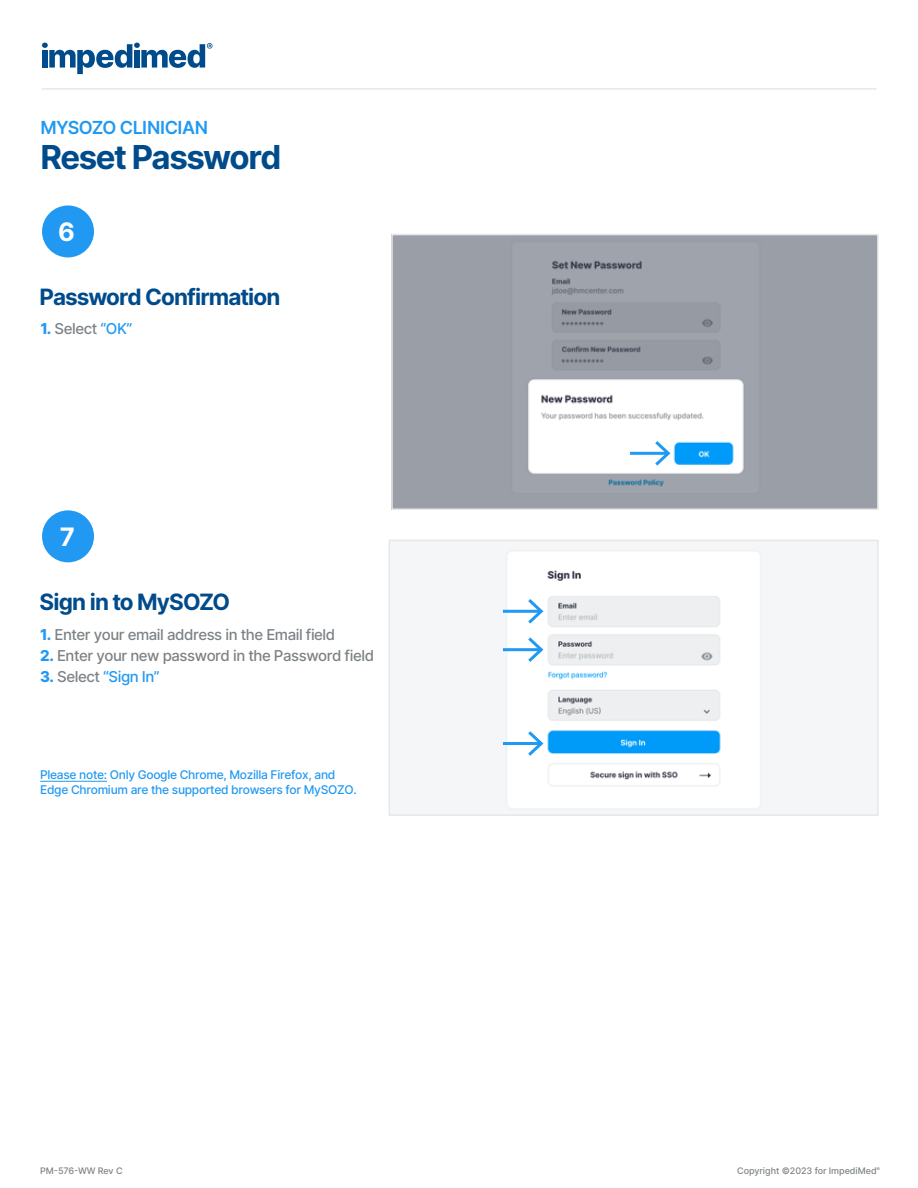
<style>
.page{position:relative;width:918px;height:1188px;background:#fff}
.page>*{position:absolute;margin:0;border:0;box-sizing:border-box;transform-origin:0 0}
.t1{font:700 33px "Inter";letter-spacing:-.045em;color:#004b8b}
.t2{font:700 25.35px "Inter";color:#fff}
.t3{font:700 22.5px "Inter";letter-spacing:-.04em;color:#004b8b}
.t4{font:600 18px "Inter";letter-spacing:-.025em;color:#2199f2}
.t5{font:500 15px "Inter";letter-spacing:-.03em;color:#7d8286}
.t6{font:500 15px "Inter";letter-spacing:-.03em;color:#2199f2}
.t7{font:500 12px/15px "Inter";letter-spacing:-.025em;color:#2199f2}
.t8{font:500 9px "Inter";letter-spacing:-.005em;color:#7d8286}
.s1{font-weight:800;color:#2199f2}
.s2{color:#2199f2}
.s3{font-weight:800}
.s4{color:#7d8286}
</style>
<div class="page">
<hr style="left:40px;top:781px;width:67px;height:1px;background:#2199f2">
<img style="left:394px;top:237px;width:482px;height:270px">
<div style="left:42px;top:205px;width:52px;height:52px;background:#2199f2;border-radius:50%"></div>
<div style="left:42px;top:510px;width:52px;height:52px;background:#2199f2;border-radius:50%"></div>
<hr style="left:42px;top:88px;width:834px;height:2px;background:#e6e7e8">
<svg style="left:42px;top:42px;width:171px;height:32px"></svg>
<img style="left:392px;top:543px;width:484px;height:270px">
<div style="left:389px;top:540px;width:490px;height:276px;border:2px solid #e6e7e8"></div>
<div style="left:391px;top:234px;width:488px;height:276px;border:2px solid #e6e7e8"></div>
<hr style="left:630px;top:452px;width:37px;height:3px;background:#2199f2">
<svg style="left:655px;top:441px;width:15px;height:25px"></svg>
<hr style="left:503px;top:610px;width:37px;height:3px;background:#2199f2">
<svg style="left:528px;top:599px;width:15px;height:25px"></svg>
<hr style="left:503px;top:648px;width:37px;height:3px;background:#2199f2">
<svg style="left:528px;top:637px;width:15px;height:25px"></svg>
<hr style="left:503px;top:742px;width:37px;height:3px;background:#2199f2">
<svg style="left:528px;top:731px;width:15px;height:25px"></svg>
<h3 class="t4" style="left:40px;top:116px;width:169px">MYSOZO CLINICIAN</h3>
<h1 class="t1" style="left:40px;top:137px;width:243px">Reset Password</h1>
<h2 class="t2" style="left:58px;top:216px;width:18px">6</h2>
<h3 class="t3" style="left:40px;top:283px;width:242px">Password Confirmation</h3>
<p class="t5" style="left:40px;top:319px;width:94px"><span class="s1">1.</span> Select <span class="s2">“OK”</span></p>
<h2 class="t2" style="left:60px;top:521px;width:17px">7</h2>
<h3 class="t3" style="left:40px;top:588px;width:192px">Sign in to MySOZO</h3>
<p class="t5" style="left:40px;top:626px;width:297px"><span class="s1">1.</span> Enter your email address in the Email field</p>
<p class="t5" style="left:40px;top:647px;width:335px"><span class="s1">2.</span> Enter your new password in the Password field</p>
<p class="t6" style="left:40px;top:668px;width:121px"><span class="s3">3.</span> <span class="s4">Select</span> “Sign In”</p>
<p class="t7" style="left:40px;top:767px;width:318px">Please note: Only Google Chrome, Mozilla Firefox, and<br>Edge Chromium are the supported browsers for MySOZO.</p>
<p class="t8" style="left:40px;top:1165px;width:84px">PM-576-WW Rev C</p>
<p class="t8" style="left:737px;top:1165px;width:144px">Copyright ©2023 for ImpediMed<sup>®</sup></p>
</div>
